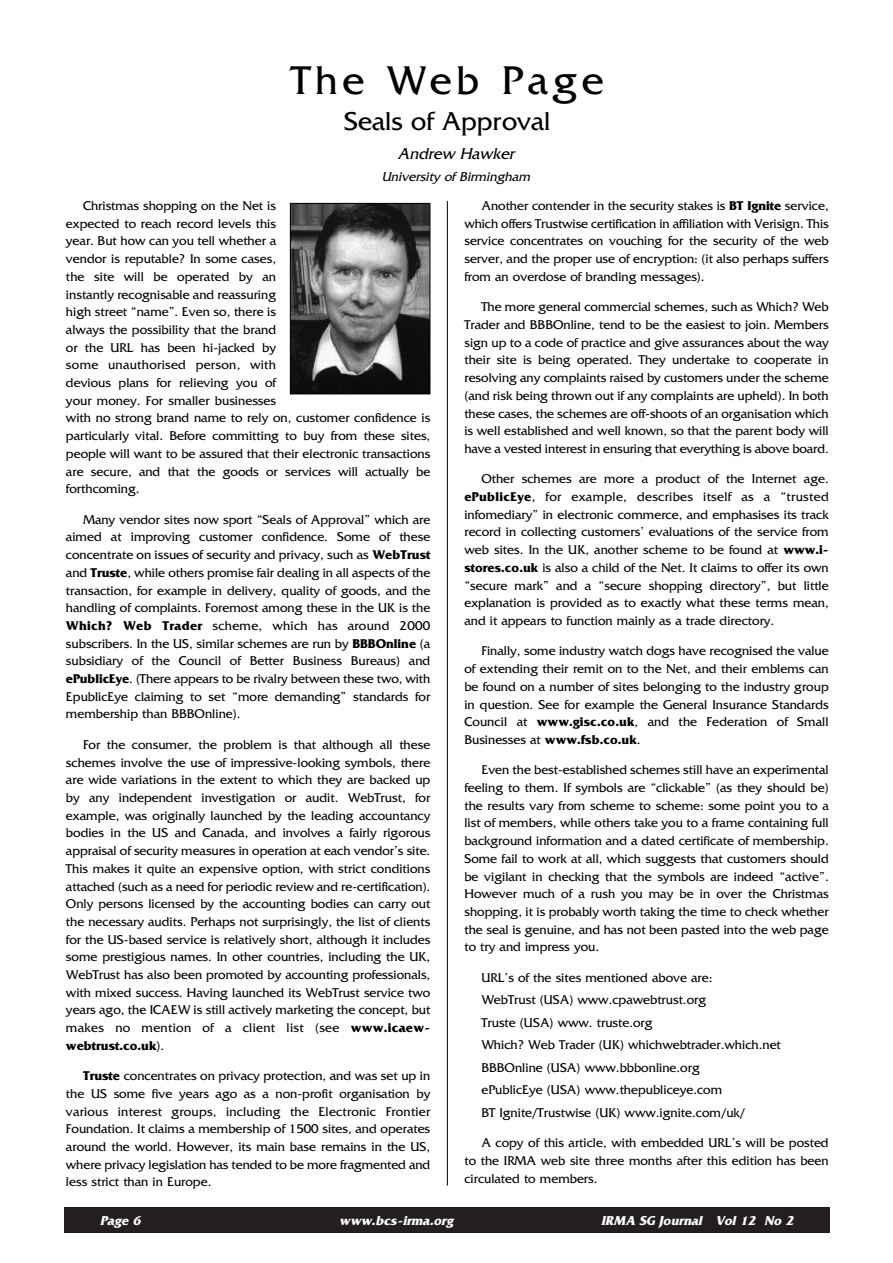
<style>
.page{position:relative;width:893px;height:1263px;background:#fff}
.page>*{position:absolute;margin:0;border:0;box-sizing:border-box;transform-origin:0 0}
.t1{font:42px "Friz Quadrata";letter-spacing:.11em;color:#000}
.t2{font:27px "Friz Quadrata";color:#000}
.t3{font:italic 16.5px "Friz Quadrata";color:#000}
.t4{font:italic 700 13.5px "Friz Quadrata";color:#fff}
.t5{font:italic 13.5px "Friz Quadrata";color:#000}
.t6{font:13.35px/17.7px "Friz Quadrata";color:#000;text-align:justify}
.s1{font-weight:700}
</style>
<div class="page">
<div style="left:64px;top:1208px;width:766px;height:25px;background:#231f20"></div>
<img style="left:292px;top:205px;width:136px;height:187px">
<div style="left:290px;top:203px;width:140px;height:191px;border:1px solid #000"></div>
<hr style="left:447px;top:201px;width:1px;height:985px;background:#000">
<h1 class="t1" style="left:291px;top:65px;width:314px">The Web Page</h1>
<h2 class="t2" style="left:344px;top:111px;width:208px">Seals of Approval</h2>
<p class="t3" style="left:397px;top:148px;width:121px">Andrew Hawker</p>
<p class="t5" style="left:382px;top:171px;width:152px">University of Birmingham</p>
<p class="t6" style="left:66px;top:198px;width:366px;text-align:left;text-indent:17px">Christmas shopping on the Net is<br>expected to reach record levels this<br>year. But how can you tell whether a<br>vendor is reputable? In some cases,<br>the site will be operated by an<br>instantly recognisable and reassuring<br>high street “name”. Even so, there is<br>always the possibility that the brand<br>or the URL has been hi-jacked by<br>some unauthorised person, with<br>devious plans for relieving you of<br>your money. For smaller businesses<br>with no strong brand name to rely on, customer confidence is particularly vital. Before committing to buy from these sites, people will want to be assured that their electronic transactions are secure, and that the goods or services will actually be forthcoming.</p>
<p class="t6" style="left:66px;top:512px;width:366px;text-indent:17px">Many vendor sites now sport “Seals of Approval” which are aimed at improving customer confidence. Some of these concentrate on issues of security and privacy, such as <span class="s1">WebTrust </span>and <span class="s1">Truste</span>, while others promise fair dealing in all aspects of the transaction, for example in delivery, quality of goods, and the handling of complaints. Foremost among these in the UK is the <span class="s1">Which? Web Trader</span> scheme, which has around 2000 subscribers. In the US, similar schemes are run by <span class="s1">BBBOnline</span> (a subsidiary of the Council of Better Business Bureaus) and <span class="s1">ePublicEye</span>. (There appears to be rivalry between these two, with EpublicEye claiming to set “more demanding” standards for membership than BBBOnline).</p>
<p class="t6" style="left:66px;top:737px;width:366px;text-indent:17px">For the consumer, the problem is that although all these schemes involve the use of impressive-looking symbols, there are wide variations in the extent to which they are backed up by any independent investigation or audit. WebTrust, for example, was originally launched by the leading accountancy bodies in the US and Canada, and involves a fairly rigorous appraisal of security measures in operation at each vendor’s site.<br>This makes it quite an expensive option, with strict conditions attached (such as a need for periodic review and re-certification).<br>Only persons licensed by the accounting bodies can carry out the necessary audits. Perhaps not surprisingly, the list of clients for the US-based service is relatively short, although it includes some prestigious names. In other countries, including the UK, WebTrust has also been promoted by accounting professionals, with mixed success. Having launched its WebTrust service two years ago, the ICAEW is still actively marketing the concept, but makes no mention of a client list (see <span class="s1">www.icaew&shy;webtrust.co.uk</span>).</p>
<p class="t6" style="left:66px;top:1068px;width:366px;text-indent:17px"><span class="s1">Truste</span> concentrates on privacy protection, and was set up in the US some five years ago as a non-profit organisation by various interest groups, including the Electronic Frontier Foundation. It claims a membership of 1500 sites, and operates around the world. However, its main base remains in the US, where privacy legislation has tended to be more fragmented and less strict than in Europe.</p>
<p class="t6" style="left:464px;top:198px;width:366px;text-indent:17px">Another contender in the security stakes is <span class="s1">BT Ignite</span> service, which offers Trustwise certification in affiliation with Verisign. This service concentrates on vouching for the security of the web server, and the proper use of encryption: (it also perhaps suffers from an overdose of branding messages).</p>
<p class="t6" style="left:464px;top:299px;width:366px;text-indent:17px">The more general commercial schemes, such as Which? Web Trader and BBBOnline, tend to be the easiest to join. Members sign up to a code of practice and give assurances about the way their site is being operated. They undertake to cooperate in resolving any complaints raised by customers under the scheme (and risk being thrown out if any complaints are upheld). In both these cases, the schemes are off-shoots of an organisation which is well established and well known, so that the parent body will have a vested interest in ensuring that everything is above board.</p>
<p class="t6" style="left:464px;top:471px;width:366px;text-indent:17px">Other schemes are more a product of the Internet age. <span class="s1">ePublicEye</span>, for example, describes itself as a “trusted infomediary” in electronic commerce, and emphasises its track record in collecting customers’ evaluations of the service from web sites. In the UK, another scheme to be found at <span class="s1">www.i&shy;stores.co.uk</span> is also a child of the Net. It claims to offer its own “secure mark” and a “secure shopping directory”, but little explanation is provided as to exactly what these terms mean, and it appears to function mainly as a trade directory.</p>
<p class="t6" style="left:464px;top:643px;width:366px;text-indent:17px">Finally, some industry watch dogs have recognised the value of extending their remit on to the Net, and their emblems can be found on a number of sites belonging to the industry group in question. See for example the General Insurance Standards Council at <span class="s1">www.gisc.co.uk</span>, and the Federation of Small Businesses at <span class="s1">www.fsb.co.uk</span>.</p>
<p class="t6" style="left:464px;top:762px;width:366px;text-indent:17px">Even the best-established schemes still have an experimental feeling to them. If symbols are “clickable” (as they should be) the results vary from scheme to scheme: some point you to a list of members, while others take you to a frame containing full background information and a dated certificate of membership.<br>Some fail to work at all, which suggests that customers should be vigilant in checking that the symbols are indeed “active”.<br>However much of a rush you may be in over the Christmas shopping, it is probably worth taking the time to check whether the seal is genuine, and has not been pasted into the web page to try and impress you.</p>
<p class="t6" style="left:481px;top:967px;width:301px;line-height:22.5px;text-align:left">URL’s of the sites mentioned above are:<br>WebTrust (USA) www.cpawebtrust.org<br>Truste (USA) www. truste.org<br>Which? Web Trader (UK) whichwebtrader.which.net BBBOnline (USA) www.bbbonline.org<br>ePublicEye (USA) www.thepubliceye.com<br>BT Ignite/Trustwise (UK) www.ignite.com/uk/</p>
<p class="t6" style="left:464px;top:1135px;width:366px;text-indent:17px">A copy of this article, with embedded URL’s will be posted to the IRMA web site three months after this edition has been circulated to members.</p>
<p class="t4" style="left:100px;top:1215px;width:44px">Page 6</p>
<p class="t4" style="left:339px;top:1215px;width:115px">www.bcs-irma.org</p>
<p class="t4" style="left:601px;top:1215px;width:196px">IRMA SG Journal Vol 12 No 2</p>
</div>
